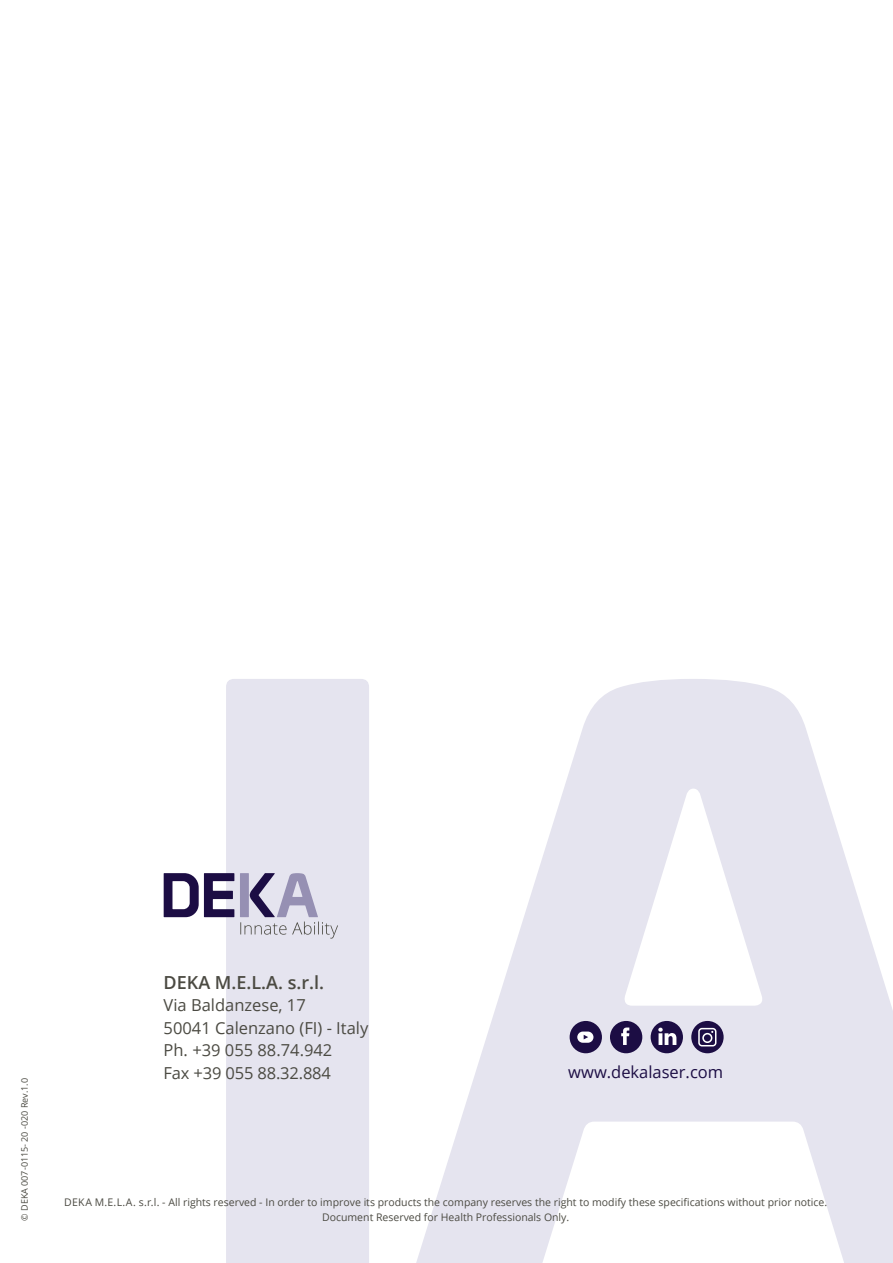
<style>
.page{position:relative;width:893px;height:1263px;background:#fff}
.page>*{position:absolute;margin:0;border:0;box-sizing:border-box;transform-origin:0 0}
.t1{font:600 18px "Open Sans";color:#4b4a42}
.t2{font:16.5px/22.5px "Open Sans";color:#4b4a42}
.t3{font:16.5px "Open Sans";color:#1c0d44}
.t4{font:10.5px/15px "Open Sans";color:#4b4a42;text-align:center}
.t5{font:9px "Open Sans";color:#4b4a42}
</style>
<div class="page">
<svg style="left:226px;top:679px;width:667px;height:584px;fill:#e5e4ef"></svg>
<svg style="left:691px;top:1021px;width:33px;height:32px"></svg>
<svg style="left:699px;top:1029px;width:17px;height:17px"></svg>
<div style="left:698px;top:1028px;width:18px;height:18px;border:2px solid #fff;border-radius:3px"></div>
<div style="left:703px;top:1034px;width:9px;height:8px;background:#1c0d44;border-radius:50%"></div>
<div style="left:702px;top:1033px;width:10px;height:10px;border:2px solid #fff;border-radius:50%"></div>
<div style="left:610px;top:1021px;width:32px;height:32px;background:#1c0d44;border-radius:50%"></div>
<svg style="left:621px;top:1027px;width:8px;height:18px"></svg>
<div style="left:651px;top:1021px;width:32px;height:32px;background:#1c0d44;border-radius:50%"></div>
<svg style="left:658px;top:1028px;width:18px;height:17px"></svg>
<div style="left:570px;top:1021px;width:32px;height:32px;background:#1c0d44;border-radius:50%"></div>
<div style="left:577px;top:1031px;width:16px;height:12px;background:#fff;border-radius:6px"></div>
<svg style="left:584px;top:1035px;width:4px;height:4px"></svg>
<svg style="left:164px;top:873px;width:70px;height:44px"></svg>
<svg style="left:240px;top:873px;width:98px;height:65px;background:#c1bed0"></svg>
<p class="t5" style="left:19px;top:1221px;width:144px;rotate:-90deg">© DEKA 007-0115- 20 -020 Rev.1.0</p>
<h1 class="t1" style="left:164px;top:970px;width:162px">DEKA M.E.L.A. s.r.l.</h1>
<h2 class="t2" style="left:164px;top:994px;width:206px">Via Baldanzese, 17<br>50041 Calenzano (FI) - Italy<br>Ph. +39 055 88.74.942<br>Fax +39 055 88.32.884</h2>
<h2 class="t3" style="left:568px;top:1060px;width:156px">www.dekalaser.com</h2>
<p class="t4" style="left:64px;top:1195px;width:765px">DEKA M.E.L.A. s.r.l. - All rights reserved - In order to improve its products the company reserves the right to modify these specifications without prior notice.<br>Document Reserved for Health Professionals Only.</p>
</div>
